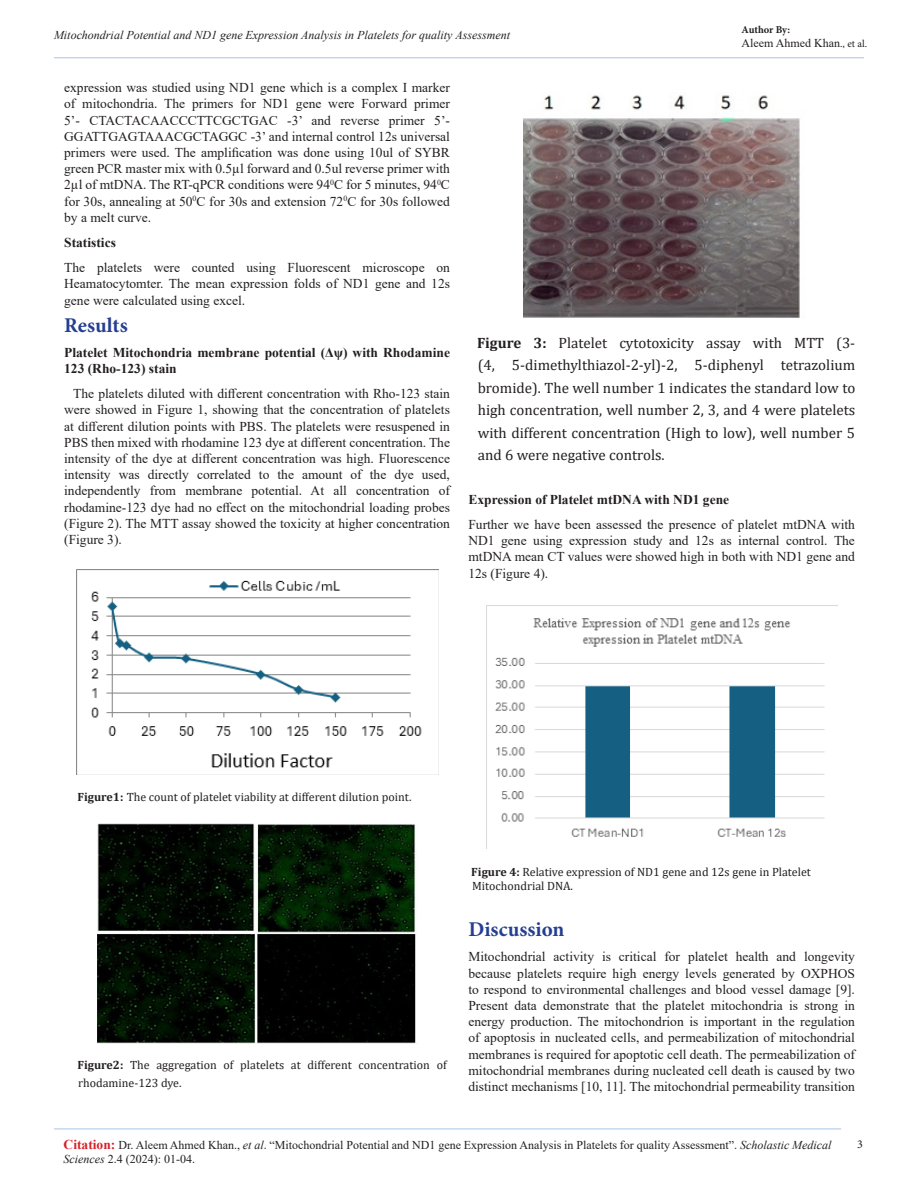
<style>
.page{position:relative;width:918px;height:1188px;background:#fff}
.page>*{position:absolute;margin:0;border:0;box-sizing:border-box;transform-origin:0 0}
.t1{font:700 21px "Minion Pro";color:#253e92}
.t2{font:15px/22.5px "Cambria";color:#231f20;text-align:justify}
.t3{font:13.5px/16.2px "Times New Roman";color:#231f20;text-align:justify}
.t4{font:700 13.5px/16.2px "Times New Roman";color:#231f20}
.t5{font:12px/18px "Cambria";color:#231f20}
.t6{font:12px/14.4px "Times New Roman";color:#231f20}
.t7{font:italic 12px "Times New Roman";color:#231f20}
.t8{font:12px "Minion Pro";color:#231f20}
.t9{font:700 10.5px "Minion Pro";letter-spacing:-.005em;color:#231f20}
.s1{font-family:"Minion Pro";font-size:10.5px}
.s2{font-weight:700}
.s3{font-weight:700;font-size:13.5px;color:#d62027}
.s4{font-style:italic}
</style>
<div class="page">
<hr style="left:54px;top:1128px;width:787px;height:1px;background:#b4ceea">
<hr style="left:54px;top:57px;width:810px;height:1px;background:#b4ceea">
<img style="left:77px;top:570px;width:362px;height:205px">
<img style="left:97px;top:823px;width:319px;height:220px">
<img style="left:524px;top:95px;width:276px;height:223px">
<img style="left:495px;top:618px;width:330px;height:219px">
<p class="t7" style="left:54px;top:27px;width:458px">Mitochondrial Potential and ND1 gene Expression Analysis in Platelets for quality Assessment</p>
<p class="t9" style="left:742px;top:22px;width:50px">Author By:</p>
<p class="t6" style="left:742px;top:35px;width:127px">Aleem Ahmed Khan<span class="s1">., et al.</span></p>
<p class="t3" style="left:64px;top:79px;width:387px">expression was studied using ND1 gene which is a complex I marker of mitochondria. The primers for ND1 gene were Forward primer 5’- CTACTACAACCCTTCGCTGAC -3’ and reverse primer 5’- GGATTGAGTAAACGCTAGGC -3’ and internal control 12s universal primers were used. The amplification was done using 10ul of SYBR green PCR master mix with 0.5µl forward and 0.5ul reverse primer with 2µl of mtDNA. The RT-qPCR conditions were 94<sup>0</sup>C for 5 minutes, 94<sup>0</sup>C for 30s, annealing at 50<sup>0</sup>C for 30s and extension 72<sup>0</sup>C for 30s followed by a melt curve.</p>
<p class="t4" style="left:64px;top:234px;width:53px">Statistics</p>
<p class="t3" style="left:64px;top:259px;width:387px">The platelets were counted using Fluorescent microscope on Heamatocytomter. The mean expression folds of ND1 gene and 12s gene were calculated using excel.</p>
<p class="t1" style="left:64px;top:310px;width:65px">Results</p>
<p class="t4" style="left:64px;top:344px;width:387px">Platelet Mitochondria membrane potential (Δψ) with Rhodamine<br>123 (Rho-123) stain</p>
<p class="t3" style="left:64px;top:385px;width:387px;text-indent:9px">The platelets diluted with different concentration with Rho-123 stain were showed in Figure 1, showing that the concentration of platelets at different dilution points with PBS. The platelets were resuspened in PBS then mixed with rhodamine 123 dye at different concentration. The intensity of the dye at different concentration was high. Fluorescence intensity was directly correlated to the amount of the dye used, independently from membrane potential. At all concentration of rhodamine-123 dye had no effect on the mitochondrial loading probes (Figure 2). The MTT assay showed the toxicity at higher concentration (Figure 3).</p>
<p class="t2" style="left:477px;top:331px;width:380px"><span class="s2">Figure 3:</span> Platelet cytotoxicity assay with MTT (3- (4, 5-dimethylthiazol-2-yl)-2, 5-diphenyl tetrazolium bromide). The well number 1 indicates the standard low to high concentration, well number 2, 3, and 4 were platelets with different concentration (High to low), well number 5 and 6 were negative controls.</p>
<p class="t4" style="left:468px;top:491px;width:262px">Expression of Platelet mtDNA with ND1 gene</p>
<p class="t3" style="left:468px;top:516px;width:388px">Further we have been assessed the presence of platelet mtDNA with ND1 gene using expression study and 12s as internal control. The mtDNA mean CT values were showed high in both with ND1 gene and 12s (Figure 4).</p>
<p class="t5" style="left:77px;top:788px;width:336px"><span class="s2">Figure1:</span> The count of platelet viability at different dilution point.</p>
<p class="t5" style="left:77px;top:1056px;width:371px"><span class="s2">Figure2:</span> The aggregation of platelets at different concentration of rhodamine-123 dye.</p>
<p class="t5" style="left:471px;top:864px;width:341px;line-height:14.4px"><span class="s2">Figure 4:</span> Relative expression of ND1 gene and 12s gene in Platelet<br>Mitochondrial DNA.</p>
<p class="t1" style="left:468px;top:915px;width:98px">Discussion</p>
<p class="t3" style="left:468px;top:948px;width:388px">Mitochondrial activity is critical for platelet health and longevity because platelets require high energy levels generated by OXPHOS to respond to environmental challenges and blood vessel damage [9].<br>Present data demonstrate that the platelet mitochondria is strong in energy production. The mitochondrion is important in the regulation of apoptosis in nucleated cells, and permeabilization of mitochondrial membranes is required for apoptotic cell death. The permeabilization of mitochondrial membranes during nucleated cell death is caused by two distinct mechanisms [10, 11]. The mitochondrial permeability transition</p>
<p class="t6" style="left:64px;top:1137px;width:770px"><span class="s3">Citation:</span> Dr. Aleem Ahmed Khan., <span class="s4">et al</span>. “Mitochondrial Potential and ND1 gene Expression Analysis in Platelets for quality Assessment”. <span class="s4">Scholastic Medical<br>Sciences</span> 2.4 (2024): 01-04.</p>
<p class="t8" style="left:857px;top:1136px;width:7px">3</p>
</div>
